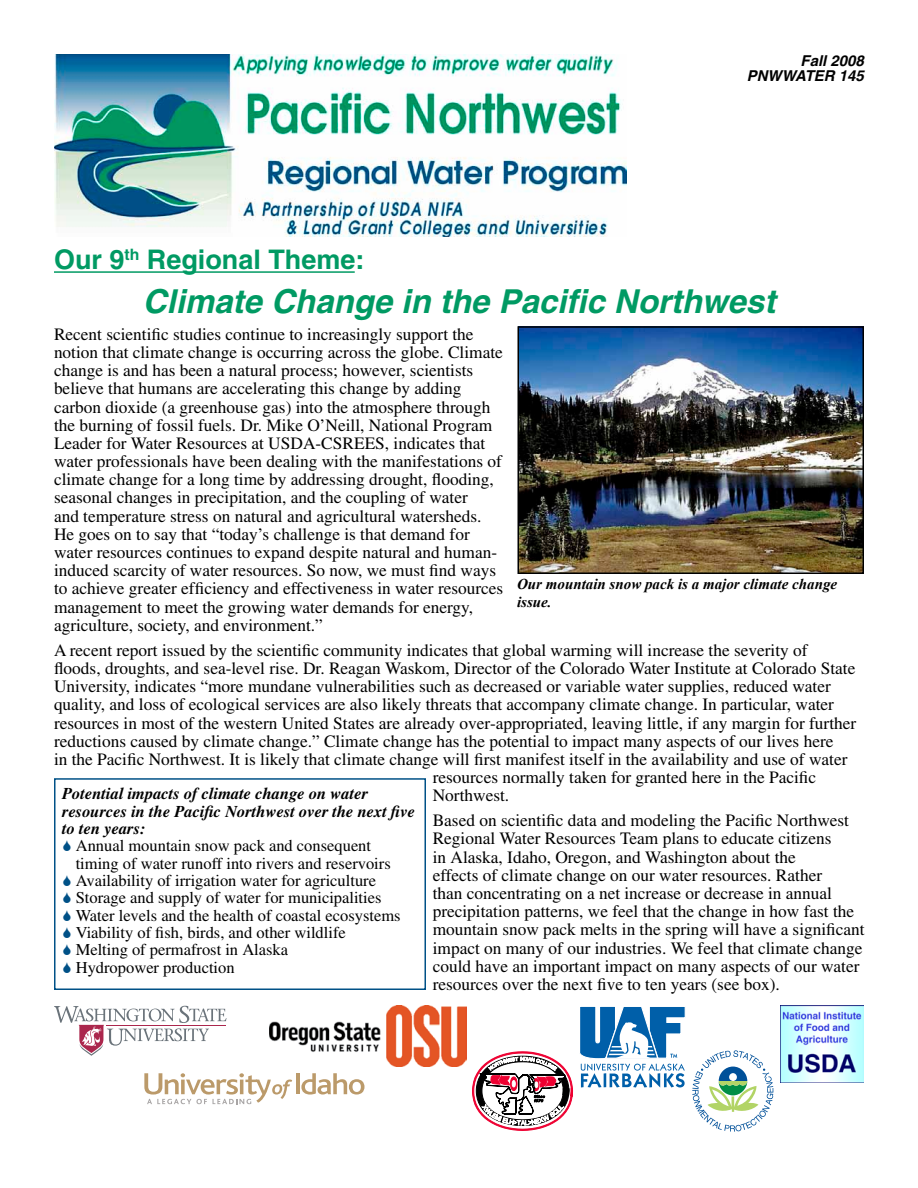
<style>
.page{position:relative;width:918px;height:1188px;background:#fff}
.page>*{position:absolute;margin:0;border:0;box-sizing:border-box;transform-origin:0 0}
.Big_Text_Head{font:italic 700 33px "Sans";color:#009a63}
.Big_Text_Head-2{font:700 27px "Sans";color:#009a63}
.Body_Text_Front{font:17.4px/18.1px "Toronto";color:#000}
.bullet_list{font:16.5px/17.4px "Toronto";color:#000}
.Body_Text_Front-2{font:italic 700 16.5px/17.2px "Toronto";color:#000}
.t1{font:italic 700 15px/18px "Times New Roman";color:#000}
.Text_Head{font:italic 700 15px/15.8px "Sans";color:#000;text-align:right}
</style>
<div class="page">
<svg style="left:54px;top:1006px;width:172px;height:50px"></svg>
<img style="left:270px;top:1006px;width:197px;height:60px">
<svg style="left:580px;top:1006px;width:106px;height:81px"></svg>
<img style="left:781px;top:1006px;width:83px;height:77px">
<svg style="left:472px;top:1051px;width:101px;height:80px"></svg>
<svg style="left:692px;top:1050px;width:81px;height:82px"></svg>
<img style="left:54px;top:54px;width:572px;height:183px">
<hr style="left:296px;top:1073px;width:4px;height:21px;background:#bb9a6a">
<svg style="left:301px;top:1073px;width:63px;height:22px"></svg>
<svg style="left:144px;top:1073px;width:148px;height:31px"></svg>
<hr style="left:54px;top:271px;width:301px;height:2px;background:#009a63">
<img style="left:521px;top:329px;width:340px;height:242px">
<div style="left:518px;top:326px;width:346px;height:248px;border:2px solid #000"></div>
<div style="left:54px;top:778px;width:372px;height:212px;border:2px solid #005187"></div>
<p class="Big_Text_Head-2" style="left:54px;top:243px;width:312px">Our 9<sup>th</sup> Regional Theme:</p>
<p class="Text_Head" style="left:747px;top:52px;width:119px">Fall 2008<br>PNWWATER 145</p>
<p class="Big_Text_Head" style="left:143px;top:281px;width:634px">Climate Change in the Pacific Northwest</p>
<p class="Body_Text_Front" style="left:54px;top:325px;width:451px">Recent scientific studies continue to increasingly support the notion that climate change is occurring across the globe. Climate change is and has been a natural process; however, scientists believe that humans are accelerating this change by adding carbon dioxide (a greenhouse gas) into the atmosphere through the burning of fossil fuels. Dr. Mike O’Neill, National Program Leader for Water Resources at USDA-CSREES, indicates that water professionals have been dealing with the manifestations of climate change for a long time by addressing drought, flooding, seasonal changes in precipitation, and the coupling of water<br>and temperature stress on natural and agricultural watersheds.<br>He goes on to say that “today’s challenge is that demand for water resources continues to expand despite natural and human&shy;induced scarcity of water resources. So now, we must find ways to achieve greater efficiency and effectiveness in water resources management to meet the growing water demands for energy, agriculture, society, and environment.”</p>
<p class="Body_Text_Front" style="left:54px;top:641px;width:755px">A recent report issued by the scientific community indicates that global warming will increase the severity of</p>
<p class="Body_Text_Front" style="left:54px;top:659px;width:803px">floods, droughts, and sea-level rise. Dr. Reagan Waskom, Director of the Colorado Water Institute at Colorado State</p>
<p class="Body_Text_Front" style="left:54px;top:677px;width:778px">University, indicates “more mundane vulnerabilities such as decreased or variable water supplies, reduced water</p>
<p class="Body_Text_Front" style="left:54px;top:695px;width:781px">quality, and loss of ecological services are also likely threats that accompany climate change. In particular, water</p>
<p class="Body_Text_Front" style="left:54px;top:714px;width:804px">resources in most of the western United States are already over-appropriated, leaving little, if any margin for further</p>
<p class="Body_Text_Front" style="left:54px;top:732px;width:781px">reductions caused by climate change.” Climate change has the potential to impact many aspects of our lives here</p>
<p class="Body_Text_Front" style="left:54px;top:750px;width:795px">in the Pacific Northwest. It is likely that climate change will first manifest itself in the availability and use of water</p>
<p class="Body_Text_Front" style="left:433px;top:768px;width:385px">resources normally taken for granted here in the Pacific</p>
<p class="Body_Text_Front" style="left:433px;top:786px;width:78px">Northwest.</p>
<p class="Body_Text_Front" style="left:433px;top:811px;width:434px">Based on scientific data and modeling the Pacific Northwest Regional Water Resources Team plans to educate citizens<br>in Alaska, Idaho, Oregon, and Washington about the<br>effects of climate change on our water resources. Rather<br>than concentrating on a net increase or decrease in annual precipitation patterns, we feel that the change in how fast the mountain snow pack melts in the spring will have a significant impact on many of our industries. We feel that climate change could have an important impact on many aspects of our water resources over the next five to ten years (see box).</p>
<p class="t1" style="left:517px;top:575px;width:322px">Our mountain snow pack is a major climate change issue.</p>
<p class="Body_Text_Front-2" style="left:62px;top:785px;width:354px">Potential impacts of climate change on water resources in the Pacific Northwest over the next five to ten years:</p>
<p class="bullet_list" style="left:76px;top:837px;width:317px">Annual mountain snow pack and consequent timing of water runoff into rivers and reservoirs</p>
<p class="bullet_list" style="left:76px;top:872px;width:302px">Availability of irrigation water for agriculture</p>
<p class="bullet_list" style="left:76px;top:889px;width:307px">Storage and supply of water for municipalities</p>
<p class="bullet_list" style="left:76px;top:906px;width:326px">Water levels and the health of coastal ecosystems</p>
<p class="bullet_list" style="left:76px;top:924px;width:272px">Viability of fish, birds, and other wildlife</p>
<p class="bullet_list" style="left:76px;top:941px;width:214px">Melting of permafrost in Alaska</p>
<p class="bullet_list" style="left:76px;top:958px;width:160px">Hydropower production</p>
</div>
